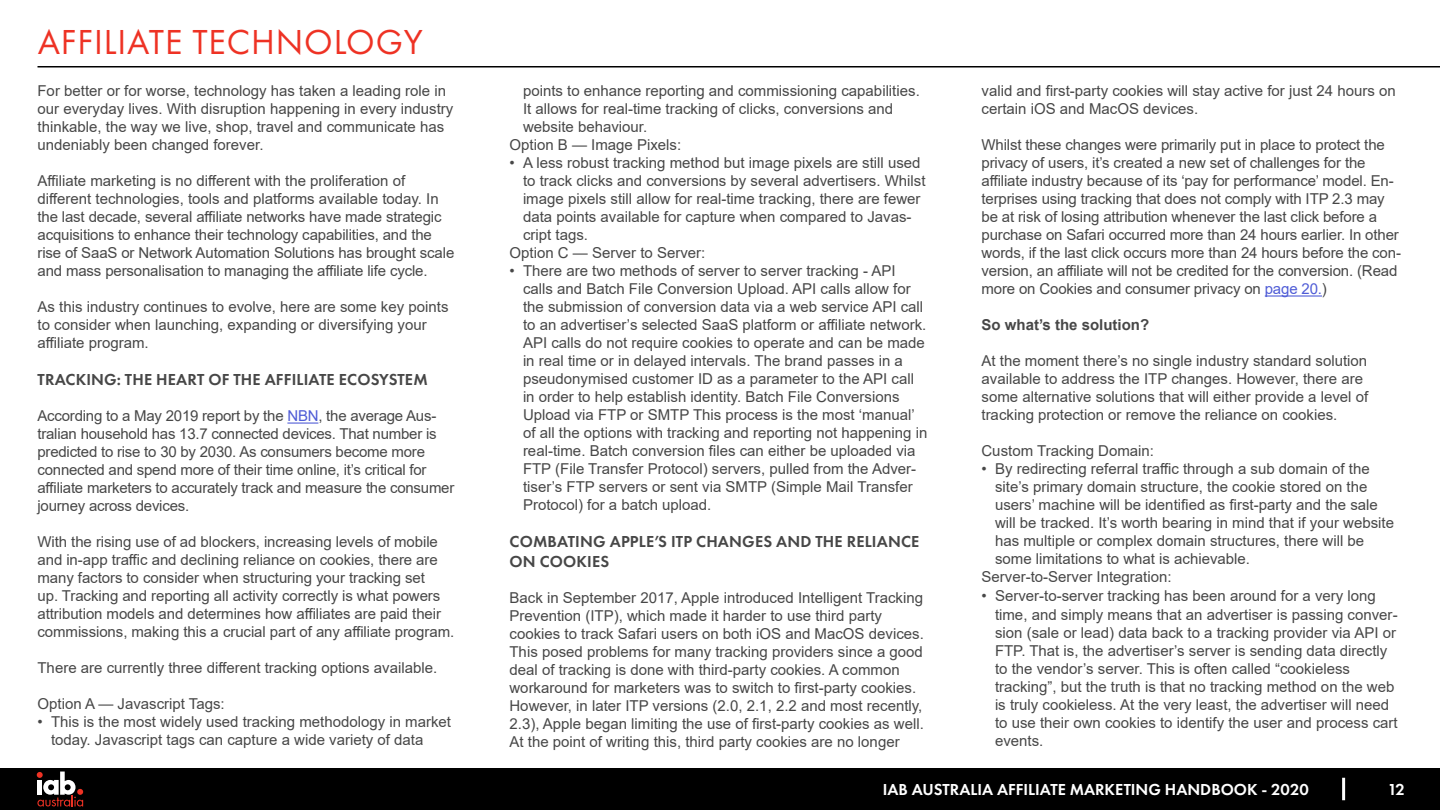
<style>
.page{position:relative;width:1440px;height:810px;background:#fff}
.page>*{position:absolute;margin:0;border:0;box-sizing:border-box;transform-origin:0 0}
.Chapter_Head{font:36px "Futura PT";letter-spacing:.025em;color:#ee3224}
.Sub_Hed{font:600 16.5px/19px "Futura PT";letter-spacing:.01em;color:#474747}
.t1{font:600 16.5px "Futura PT";color:#fff}
.Body{font:15px/18px "Arial";color:#474747}
.Body-2{font:700 15px "Arial";color:#474747}
.s1{color:#4f5cd6}
</style>
<div class="page">
<div style="left:0;top:768px;width:1440px;height:42px;background:#000"></div>
<svg style="left:37px;top:772px;width:46px;height:34px"></svg>
<hr style="left:1342px;top:778px;width:3px;height:22px;background:#fff">
<hr style="left:38px;top:66px;width:1402px;height:2px;background:#000">
<hr style="left:287px;top:423px;width:31px;height:1px;background:#4f5cd6">
<hr style="left:1265px;top:295px;width:57px;height:2px;background:#4f5cd6">
<p class="Chapter_Head" style="left:38px;top:21px;width:387px">AFFILIATE TECHNOLOGY</p>
<p class="Body" style="left:38px;top:82px;width:417px">For better or for worse, technology has taken a leading role in our everyday lives. With disruption happening in every industry thinkable, the way we live, shop, travel and communicate has undeniably been changed forever.</p>
<p class="Body" style="left:38px;top:172px;width:418px">Affiliate marketing is no different with the proliferation of different technologies, tools and platforms available today. In the last decade, several affiliate networks have made strategic acquisitions to enhance their technology capabilities, and the rise of SaaS or Network Automation Solutions has brought scale and mass personalisation to managing the affiliate life cycle.</p>
<p class="Body" style="left:38px;top:298px;width:413px">As this industry continues to evolve, here are some key points to consider when launching, expanding or diversifying your affiliate program.</p>
<p class="Sub_Hed" style="left:38px;top:370px;width:392px">TRACKING: THE HEART OF THE AFFILIATE ECOSYSTEM</p>
<p class="Body" style="left:38px;top:407px;width:418px">According to a May 2019 report by the <span class="s1">NBN</span>, the average Aus&shy;tralian household has 13.7 connected devices. That number is predicted to rise to 30 by 2030. As consumers become more connected and spend more of their time online, it’s critical for affiliate marketers to accurately track and measure the consumer journey across devices.</p>
<p class="Body" style="left:38px;top:533px;width:418px">With the rising use of ad blockers, increasing levels of mobile and in-app traffic and declining reliance on cookies, there are many factors to consider when structuring your tracking set<br>up. Tracking and reporting all activity correctly is what powers attribution models and determines how affiliates are paid their commissions, making this a crucial part of any affiliate program.</p>
<p class="Body" style="left:38px;top:659px;width:401px">There are currently three different tracking options available.</p>
<p class="Body" style="left:38px;top:695px;width:189px">Option A — Javascript Tags:</p>
<p class="Body" style="left:51px;top:713px;width:402px;text-indent:-14px">• This is the most widely used tracking methodology in market today. Javascript tags can capture a wide variety of data</p>
<p class="Body" style="left:523px;top:82px;width:398px">points to enhance reporting and commissioning capabilities.<br>It allows for real-time tracking of clicks, conversions and website behaviour.</p>
<p class="Body" style="left:509px;top:136px;width:173px">Option B — Image Pixels:</p>
<p class="Body" style="left:523px;top:154px;width:404px;text-indent:-14px">• A less robust tracking method but image pixels are still used to track clicks and conversions by several advertisers. Whilst image pixels still allow for real-time tracking, there are fewer data points available for capture when compared to Javas&shy;cript tags.</p>
<p class="Body" style="left:509px;top:244px;width:197px">Option C — Server to Server:</p>
<p class="Body" style="left:523px;top:262px;width:406px;text-indent:-14px">• There are two methods of server to server tracking - API calls and Batch File Conversion Upload. API calls allow for the submission of conversion data via a web service API call to an advertiser’s selected SaaS platform or affiliate network.<br>API calls do not require cookies to operate and can be made in real time or in delayed intervals. The brand passes in a pseudonymised customer ID as a parameter to the API call in order to help establish identity. Batch File Conversions Upload via FTP or SMTP This process is the most ‘manual’ of all the options with tracking and reporting not happening in real-time. Batch conversion files can either be uploaded via FTP (File Transfer Protocol) servers, pulled from the Adver&shy;tiser’s FTP servers or sent via SMTP (Simple Mail Transfer Protocol) for a batch upload.</p>
<p class="Sub_Hed" style="left:510px;top:532px;width:411px">COMBATING APPLE’S ITP CHANGES AND THE RELIANCE<br>ON COOKIES</p>
<p class="Body" style="left:510px;top:588px;width:416px">Back in September 2017, Apple introduced Intelligent Tracking Prevention (ITP), which made it harder to use third party cookies to track Safari users on both iOS and MacOS devices.<br>This posed problems for many tracking providers since a good deal of tracking is done with third-party cookies. A common workaround for marketers was to switch to first-party cookies.<br>However, in later ITP versions (2.0, 2.1, 2.2 and most recently, 2.3), Apple began limiting the use of first-party cookies as well.<br>At the point of writing this, third party cookies are no longer</p>
<p class="Body" style="left:981px;top:82px;width:416px">valid and first-party cookies will stay active for just 24 hours on certain iOS and MacOS devices.</p>
<p class="Body" style="left:981px;top:136px;width:421px">Whilst these changes were primarily put in place to protect the privacy of users, it’s created a new set of challenges for the affiliate industry because of its ‘pay for performance’ model. En&shy;terprises using tracking that does not comply with ITP 2.3 may be at risk of losing attribution whenever the last click before a purchase on Safari occurred more than 24 hours earlier. In other words, if the last click occurs more than 24 hours before the con&shy;version, an affiliate will not be credited for the conversion. (Read more on Cookies and consumer privacy on <span class="s1">page 20.</span>)</p>
<p class="Body-2" style="left:981px;top:315px;width:169px">So what’s the solution?</p>
<p class="Body" style="left:981px;top:352px;width:388px">At the moment there’s no single industry standard solution available to address the ITP changes. However, there are some alternative solutions that will either provide a level of tracking protection or remove the reliance on cookies.</p>
<p class="Body" style="left:981px;top:442px;width:174px">Custom Tracking Domain:</p>
<p class="Body" style="left:995px;top:460px;width:401px;text-indent:-14px">• By redirecting referral traffic through a sub domain of the site’s primary domain structure, the cookie stored on the users’ machine will be identified as first-party and the sale will be tracked. It’s worth bearing in mind that if your website has multiple or complex domain structures, there will be some limitations to what is achievable.</p>
<p class="Body" style="left:981px;top:568px;width:192px">Server-to-Server Integration:</p>
<p class="Body" style="left:995px;top:587px;width:404px;text-indent:-14px">• Server-to-server tracking has been around for a very long time, and simply means that an advertiser is passing conver&shy;sion (sale or lead) data back to a tracking provider via API or FTP. That is, the advertiser’s server is sending data directly to the vendor’s server. This is often called “cookieless tracking”, but the truth is that no tracking method on the web is truly cookieless. At the very least, the advertiser will need to use their own cookies to identify the user and process cart events.</p>
<p class="t1" style="left:883px;top:779px;width:427px">IAB AUSTRALIA AFFILIATE MARKETING HANDBOOK - 2020</p>
<p class="t1" style="left:1388px;top:779px;width:18px">12</p>
</div>
